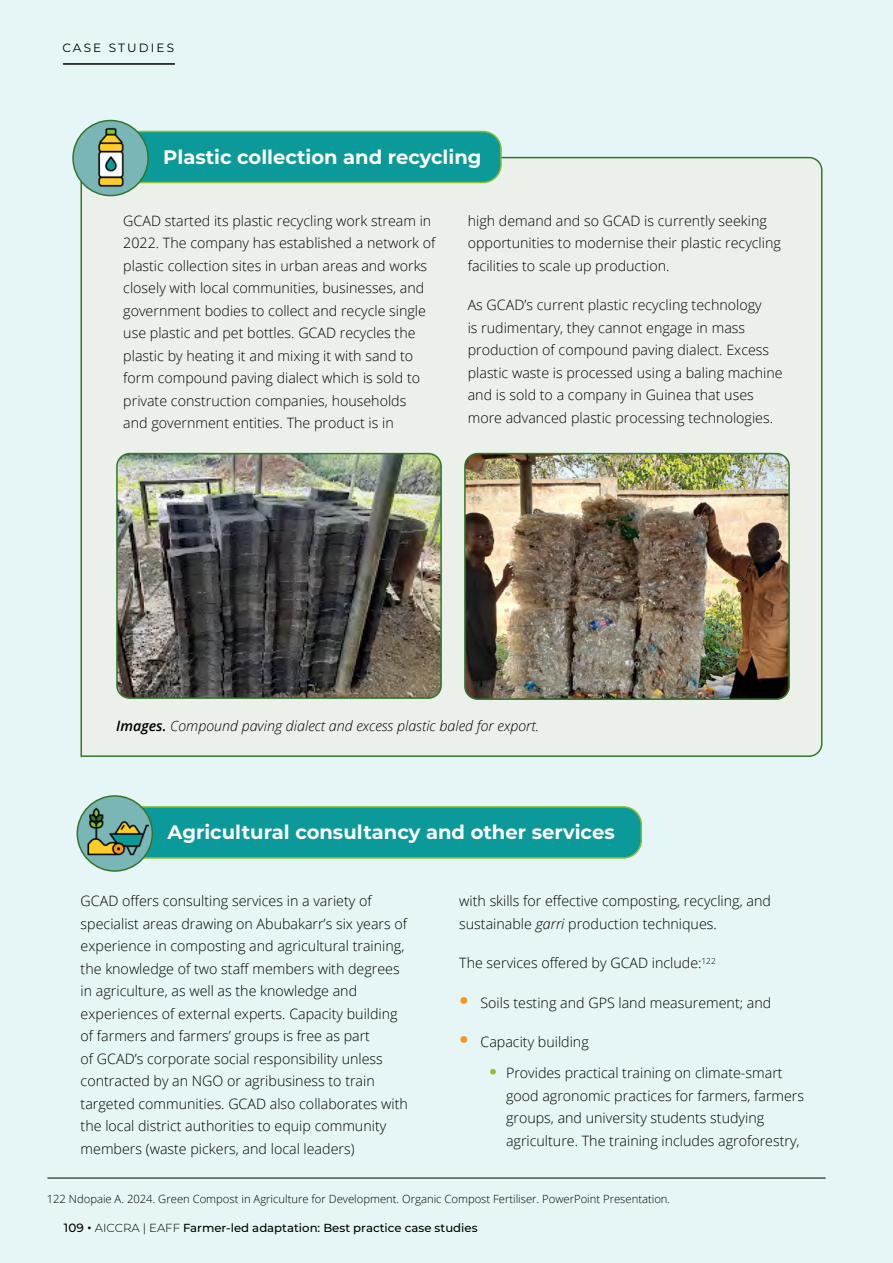
<style>
.page{position:relative;width:893px;height:1263px;background:#e6f5f5}
.page>*{position:absolute;margin:0;border:0;box-sizing:border-box;transform-origin:0 0}
.t1{font:700 19.5px "Montserrat";color:#fff}
.t2{font:300 14.25px/22.5px "Open Sans";color:#000}
.t3{font:italic 300 14.25px "Open Sans";color:#000}
.t4{font:12px "Montserrat";letter-spacing:.18em;color:#000}
.t5{font:500 11.7px "Montserrat";color:#000}
.t6{font:300 11.25px "Open Sans";color:#000}
.s1{font-weight:600}
.s2{font-style:italic}
.s3{font-family:"Montserrat";font-weight:700;font-size:27px;color:#f4971a}
.s4{font-family:"Montserrat";font-weight:700;font-size:22.5px;color:#8cbf30}
.s5{font-size:12px}
.s6{font-size:15px}
.s7{font-weight:300}
</style>
<div class="page">
<hr style="left:63px;top:63px;width:111px;height:2px;background:#000">
<div style="left:115px;top:807px;width:526px;height:51px;background:#0c999a;border-radius:18px"></div>
<div style="left:114px;top:806px;width:528px;height:53px;border:2px solid #8cbf30;border-radius:18px"></div>
<div style="left:77px;top:796px;width:75px;height:75px;background:#7bb6b7;border-radius:50%"></div>
<div style="left:77px;top:795px;width:76px;height:77px;border:2px solid #34752d;border-radius:50%"></div>
<img style="left:85px;top:805px;width:64px;height:64px">
<div style="left:80px;top:156px;width:743px;height:601px;background:#ebf1ea"></div>
<div style="left:111px;top:131px;width:390px;height:51px;background:#0c999a;border-radius:18px"></div>
<div style="left:110px;top:131px;width:392px;height:52px;border:2px solid #8cbf30;border-radius:18px"></div>
<div style="left:73px;top:121px;width:75px;height:75px;background:#7bb6b7;border-radius:50%"></div>
<div style="left:72px;top:120px;width:77px;height:76px;border:2px solid #34752d;border-radius:50%"></div>
<img style="left:80px;top:128px;width:64px;height:64px">
<img style="left:117px;top:454px;width:324px;height:244px">
<div style="left:116px;top:453px;width:326px;height:246px;border:2px solid #34752d;border-radius:13px"></div>
<img style="left:465px;top:454px;width:324px;height:245px">
<div style="left:464px;top:453px;width:326px;height:247px;border:2px solid #34752d;border-radius:13px"></div>
<hr style="left:47px;top:1178px;width:779px;height:1px;background:#000">
<p class="t4" style="left:62px;top:40px;width:113px">CASE STUDIES</p>
<h1 class="t1" style="left:163px;top:143px;width:320px">Plastic collection and recycling</h1>
<p class="t2" style="left:123px;top:209px;width:314px">GCAD started its plastic recycling work stream in 2022. The company has established a network of plastic collection sites in urban areas and works closely with local communities, businesses, and government bodies to collect and recycle single use plastic and pet bottles. GCAD recycles the plastic by heating it and mixing it with sand to form compound paving dialect which is sold to private construction companies, households<br>and government entities. The product is in</p>
<p class="t2" style="left:468px;top:209px;width:315px">high demand and so GCAD is currently seeking opportunities to modernise their plastic recycling facilities to scale up production.</p>
<p class="t2" style="left:468px;top:293px;width:316px">As GCAD’s current plastic recycling technology<br>is rudimentary, they cannot engage in mass production of compound paving dialect. Excess plastic waste is processed using a baling machine and is sold to a company in Guinea that uses more advanced plastic processing technologies.</p>
<p class="t3" style="left:116px;top:716px;width:424px"><span class="s1">Images.</span> Compound paving dialect and excess plastic baled for export.</p>
<h1 class="t1" style="left:168px;top:818px;width:449px">Agricultural consultancy and other services</h1>
<p class="t2" style="left:81px;top:889px;width:329px">GCAD offers consulting services in a variety of specialist areas drawing on Abubakarr’s six years of experience in composting and agricultural training, the knowledge of two staff members with degrees in agriculture, as well as the knowledge and experiences of external experts. Capacity building of farmers and farmers’ groups is free as part<br>of GCAD’s corporate social responsibility unless contracted by an NGO or agribusiness to train targeted communities. GCAD also collaborates with the local district authorities to equip community members (waste pickers, and local leaders)</p>
<p class="t2" style="left:459px;top:890px;width:313px">with skills for effective composting, recycling, and sustainable <span class="s2">garri</span> production techniques.</p>
<p class="t2" style="left:459px;top:952px;width:258px">The services offered by GCAD include:<sup>122</sup></p>
<p class="t2" style="left:459px;top:991px;width:314px"><span class="s3">•</span> Soils testing and GPS land measurement; and</p>
<p class="t2" style="left:459px;top:1031px;width:131px"><span class="s3">•</span> Capacity building</p>
<p class="t2" style="left:506px;top:1062px;width:300px;text-indent:-17px"><span class="s4">•</span> Provides practical training on climate-smart good agronomic practices for farmers, farmers groups, and university students studying agriculture. The training includes agroforestry,</p>
<p class="t6" style="left:47px;top:1192px;width:625px">122 Ndopaie A. 2024. Green Compost in Agriculture for Development. Organic Compost Fertiliser. PowerPoint Presentation.</p>
<p class="t5" style="left:64px;top:1219px;width:415px"><span class="s5">109</span> <span class="s6">•</span> <span class="s7">AICCRA | EAFF</span> Farmer-led adaptation: Best practice case studies</p>
</div>
